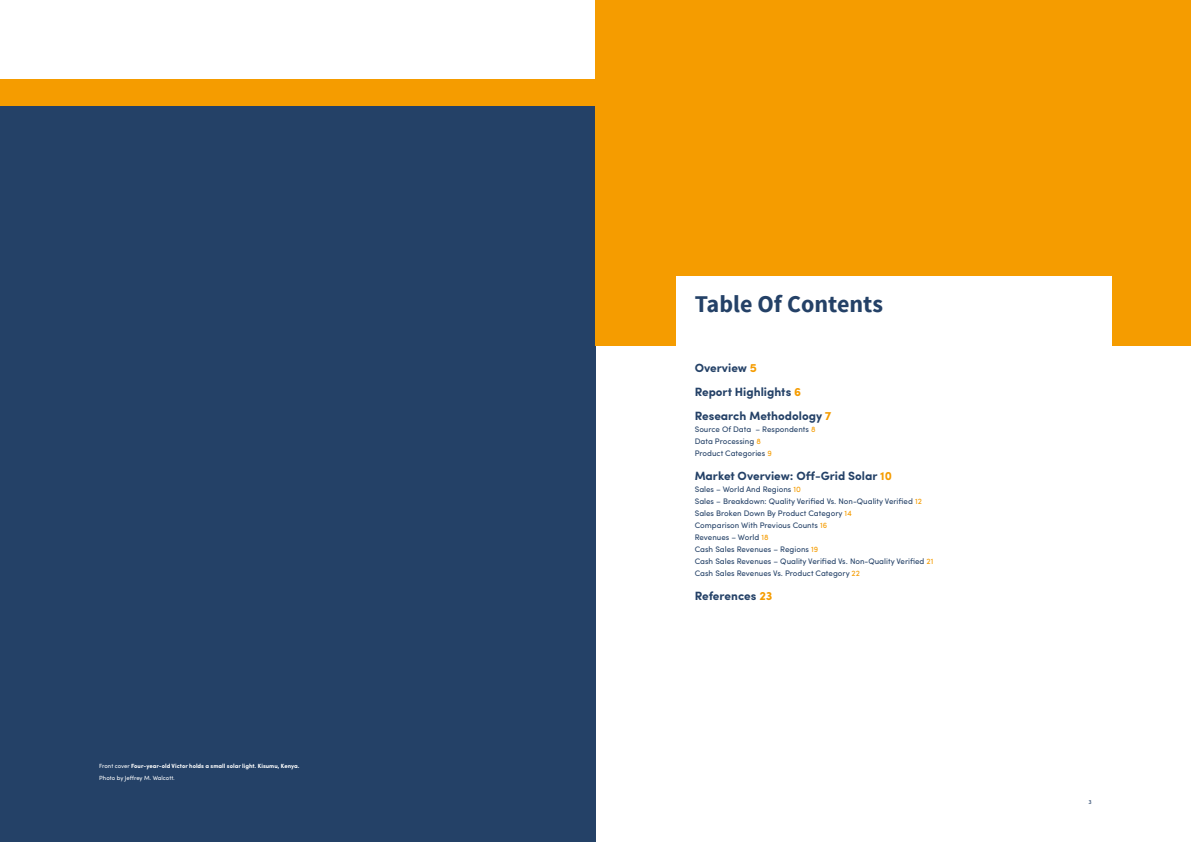
<style>
.page{position:relative;width:1191px;height:842px;background:#fff}
.page>*{position:absolute;margin:0;border:0;box-sizing:border-box;transform-origin:0 0}
.t1{font:700 24px "Source Sans Pro";color:#244167}
.Text{font:700 12px "Sofia Pro";color:#244167}
.Text-2{font:8px "Sofia Pro";color:#244167}
.Text-3{font:700 6px "Sofia Pro";color:#fff}
.Text-4{font:6px "Sofia Pro";color:#fff}
.Text-5{font:6px "Sofia Pro";color:#244167}
.s1{font-weight:400}
.s2{color:#f59c00}
</style>
<div class="page">
<div style="left:0;top:96px;width:595px;height:746px;background:#244167"></div>
<div style="left:595px;top:0;width:596px;height:345px;background:#f59c00"></div>
<div style="left:676px;top:276px;width:435px;height:72px;background:#fff"></div>
<div style="left:0;top:79px;width:595px;height:26px;background:#f59c00"></div>
<p class="Text-3" style="left:99px;top:761px;width:202px"><span class="s1">Front cover</span> Four-year-old Victor holds a small solar light. Kisumu, Kenya.</p>
<p class="Text-4" style="left:99px;top:773px;width:77px">Photo by Jeffrey M. Walcott.</p>
<p class="t1" style="left:694px;top:289px;width:190px">Table Of Contents</p>
<p class="Text" style="left:694px;top:359px;width:64px">Overview <span class="s2">5</span></p>
<p class="Text" style="left:694px;top:383px;width:108px">Report Highlights <span class="s2">6</span></p>
<p class="Text" style="left:694px;top:407px;width:138px">Research Methodology <span class="s2">7</span></p>
<p class="Text-2" style="left:694px;top:423px;width:122px">Source Of Data – Respondents <span class="s2">8</span></p>
<p class="Text-2" style="left:694px;top:435px;width:68px">Data Processing <span class="s2">8</span></p>
<p class="Text-2" style="left:694px;top:447px;width:79px">Product Categories <span class="s2">9</span></p>
<p class="Text" style="left:694px;top:467px;width:199px">Market Overview: Off-Grid Solar <span class="s2">10</span></p>
<p class="Text-2" style="left:694px;top:483px;width:108px">Sales – World And Regions <span class="s2">10</span></p>
<p class="Text-2" style="left:694px;top:495px;width:229px">Sales – Breakdown: Quality Verified Vs. Non-Quality Verified <span class="s2">12</span></p>
<p class="Text-2" style="left:694px;top:507px;width:159px">Sales Broken Down By Product Category <span class="s2">14</span></p>
<p class="Text-2" style="left:694px;top:519px;width:134px">Comparison With Previous Counts <span class="s2">16</span></p>
<p class="Text-2" style="left:694px;top:531px;width:75px">Revenues – World <span class="s2">18</span></p>
<p class="Text-2" style="left:694px;top:543px;width:125px">Cash Sales Revenues – Regions <span class="s2">19</span></p>
<p class="Text-2" style="left:694px;top:555px;width:240px">Cash Sales Revenues – Quality Verified Vs. Non-Quality Verified <span class="s2">21</span></p>
<p class="Text-2" style="left:694px;top:567px;width:167px">Cash Sales Revenues Vs. Product Category <span class="s2">22</span></p>
<p class="Text" style="left:694px;top:587px;width:79px">References <span class="s2">23</span></p>
<p class="Text-5" style="left:1088px;top:797px;width:5px">3</p>
</div>
